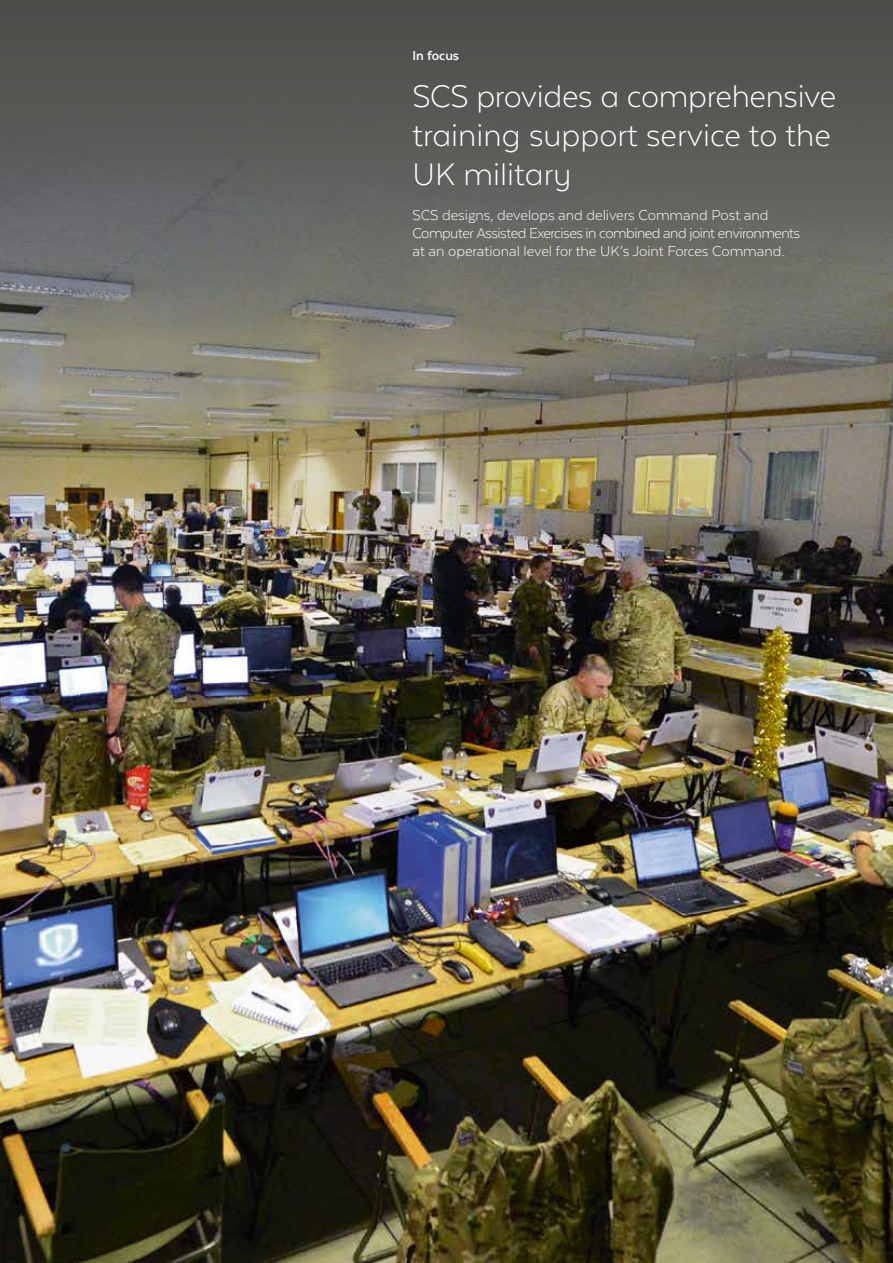
<style>
.page{position:relative;width:893px;height:1263px;background:#fff}
.page>*{position:absolute;margin:0;border:0;box-sizing:border-box;transform-origin:0 0}
.t1{font:300 36px/39px "Texta Alt";color:#fff}
.t2{font:300 16.5px/18px "Texta";letter-spacing:-.01em;color:#fff}
.t3{font:700 15px "Texta";color:#fff}
</style>
<div class="page">
<img style="left:0;top:642px;width:893px;height:621px">
<img style="left:0;top:0;width:893px;height:642px">
<p class="t3" style="left:412px;top:48px;width:48px">In focus</p>
<h1 class="t1" style="left:412px;top:76px;width:425px">SCS provides a comprehensive training support service to the<br>UK military</h1>
<p class="t2" style="left:412px;top:205px;width:389px">SCS designs, develops and delivers Command Post and<br>Computer Assisted Exercises in combined and joint environments at an operational level for the UK’s Joint Forces Command.</p>
</div>
